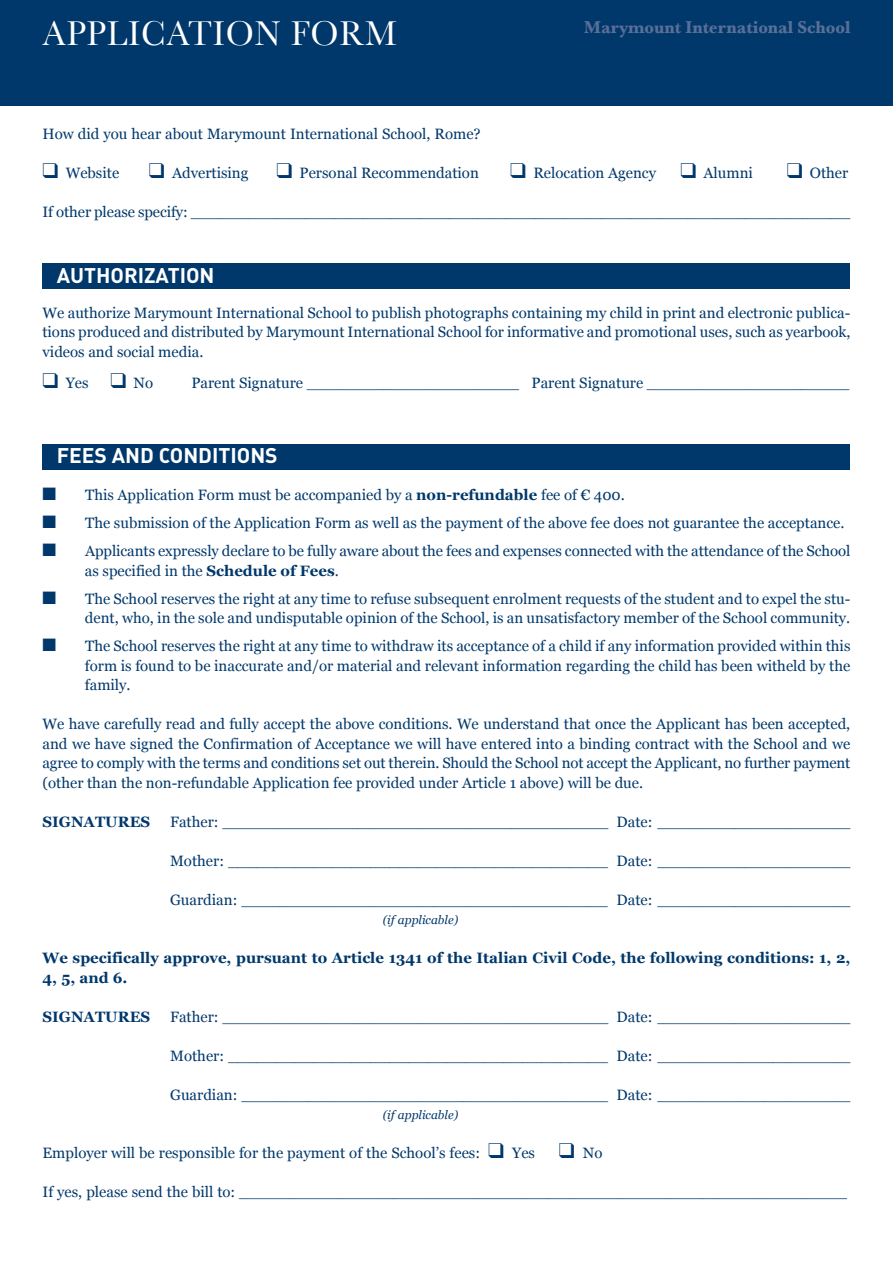
<style>
.page{position:relative;width:893px;height:1263px;background:#fff}
.page>*{position:absolute;margin:0;border:0;box-sizing:border-box;transform-origin:0 0}
.t1{font:36px "Baskerville";letter-spacing:.025em;color:#fff;scale:.95 1}
.t2{font:21px "DIN Bold Alternate";color:#fff}
.t3{font:700 18px "Baskerville";color:#596f98;scale:.95 1}
.t4{font:15px/19.5px "Georgia";color:#01386b;text-align:justify}
.t5{font:700 15px/19.5px "Georgia";color:#01386b}
.t6{font:italic 12px "Georgia";color:#01386b}
.s1{font-weight:700}
</style>
<div class="page">
<div style="left:0;top:0;width:893px;height:106px;background:#01386b"></div>
<div style="left:43px;top:444px;width:807px;height:26px;background:#01386b"></div>
<div style="left:43px;top:264px;width:807px;height:25px;background:#01386b"></div>
<h1 class="t1" style="left:43px;top:13px;width:375px">APPLICATION FORM</h1>
<p class="t3" style="left:584px;top:17px;width:282px">Marymount International School</p>
<p class="t4" style="left:43px;top:124px;width:440px">How did you hear about Marymount International School, Rome?</p>
<p class="t4" style="left:43px;top:163px;width:78px">❑ Website</p>
<p class="t4" style="left:149px;top:163px;width:101px">❑ Advertising</p>
<p class="t4" style="left:276px;top:163px;width:204px">❑ Personal Recommendation</p>
<p class="t4" style="left:510px;top:163px;width:244px">❑ Relocation Agency ❑ Alumni</p>
<p class="t4" style="left:787px;top:163px;width:63px">❑ Other</p>
<p class="t4" style="left:43px;top:202px;width:809px">If other please specify: _____________________________________________________________________</p>
<h2 class="t2" style="left:57px;top:263px;width:159px">AUTHORIZATION</h2>
<p class="t4" style="left:43px;top:303px;width:809px">We authorize Marymount International School to publish photographs containing my child in print and electronic publica&shy;tions produced and distributed by Marymount International School for informative and promotional uses, such as yearbook, videos and social media.</p>
<p class="t4" style="left:43px;top:373px;width:112px">❑ Yes ❑ No</p>
<p class="t4" style="left:191px;top:373px;width:660px">Parent Signature ______________________ Parent Signature _____________________</p>
<h2 class="t2" style="left:57px;top:444px;width:222px">FEES AND CONDITIONS</h2>
<p class="t4" style="left:43px;top:485px;width:584px">■ This Application Form must be accompanied by a <span class="s1">non-refundable</span> fee of € 400.</p>
<p class="t4" style="left:43px;top:513px;width:803px">■ The submission of the Application Form as well as the payment of the above fee does not guarantee the acceptance.</p>
<p class="t4" style="left:85px;top:541px;width:767px;text-indent:-42px">■ Applicants expressly declare to be fully aware about the fees and expenses connected with the attendance of the School as specified in the <span class="s1">Schedule of Fees</span>.</p>
<p class="t4" style="left:43px;top:589px;width:809px;text-align:right">■ The School reserves the right at any time to refuse subsequent enrolment requests of the student and to expel the stu&shy;dent, who, in the sole and undisputable opinion of the School, is an unsatisfactory member of the School community.</p>
<p class="t4" style="left:85px;top:636px;width:767px;text-indent:-42px">■ The School reserves the right at any time to withdraw its acceptance of a child if any information provided within this form is found to be inaccurate and/or material and relevant information regarding the child has been witheld by the family.</p>
<p class="t4" style="left:43px;top:714px;width:809px">We have carefully read and fully accept the above conditions. We understand that once the Applicant has been accepted, and we have signed the Confirmation of Acceptance we will have entered into a binding contract with the School and we agree to comply with the terms and conditions set out therein. Should the School not accept the Applicant, no further payment (other than the non-refundable Application fee provided under Article 1 above) will be due.</p>
<p class="t5" style="left:43px;top:812px;width:109px">SignatureS</p>
<p class="t4" style="left:170px;top:812px;width:682px">Father: ________________________________________ Date: ____________________</p>
<p class="t4" style="left:170px;top:851px;width:682px">Mother: ________________________________________ Date: ____________________</p>
<p class="t4" style="left:170px;top:890px;width:682px">Guardian: ______________________________________ Date: ____________________</p>
<p class="t6" style="left:383px;top:913px;width:77px">(if applicable)</p>
<p class="t5" style="left:43px;top:948px;width:809px">We specifically approve, pursuant to article 1341 of the italian Civil Code, the following conditions: 1, 2,<br>4, 5, and 6.</p>
<p class="t5" style="left:43px;top:1007px;width:109px">SignatureS</p>
<p class="t4" style="left:170px;top:1007px;width:682px">Father: ________________________________________ Date: ____________________</p>
<p class="t4" style="left:170px;top:1046px;width:682px">Mother: ________________________________________ Date: ____________________</p>
<p class="t4" style="left:170px;top:1085px;width:682px">Guardian: ______________________________________ Date: ____________________</p>
<p class="t6" style="left:383px;top:1108px;width:77px">(if applicable)</p>
<p class="t4" style="left:43px;top:1143px;width:561px">Employer will be responsible for the payment of the School’s fees: ❑ Yes ❑ No</p>
<p class="t4" style="left:43px;top:1182px;width:806px">If yes, please send the bill to: _______________________________________________________________</p>
</div>
